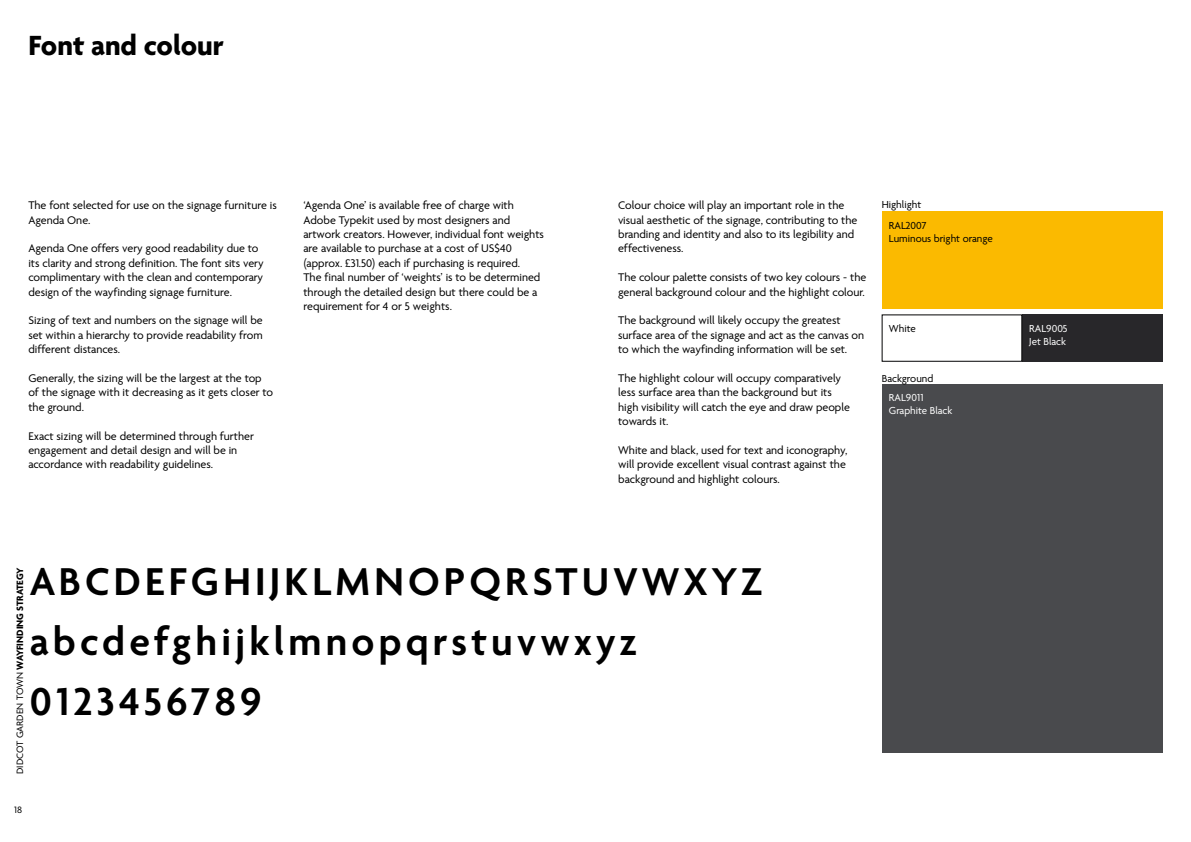
<style>
.page{position:relative;width:1191px;height:842px;background:#fff}
.page>*{position:absolute;margin:0;border:0;box-sizing:border-box;transform-origin:0 0}
.t1{font:600 42px/60px "Agenda One";letter-spacing:.1em;color:#000}
.t2{font:700 30px "Agenda One";color:#000}
.t3{font:12px/14.4px "Agenda One";color:#000}
.t4{font:11px/13.2px "Agenda One";color:#000}
.t5{font:11px/13.2px "Agenda One";color:#fff}
.t6{font:700 10px "Agenda One";letter-spacing:-.01em;color:#000}
.t7{font:10px "Agenda One";color:#000}
.s1{font-weight:400}
</style>
<div class="page">
<div style="left:881px;top:384px;width:281px;height:369px;background:#494a4d"></div>
<div style="left:1022px;top:315px;width:140px;height:47px;background:#28272a"></div>
<div style="left:881px;top:315px;width:141px;height:47px;background:#fff;border:1px solid #020203"></div>
<div style="left:881px;top:212px;width:281px;height:97px;background:#fbba00"></div>
<h2 class="t2" style="left:28px;top:29px;width:197px">Font and colour</h2>
<p class="t3" style="left:28px;top:198px;width:250px">The font selected for use on the signage furniture is<br>Agenda One.</p>
<p class="t3" style="left:28px;top:241px;width:237px">Agenda One offers very good readability due to its clarity and strong definition. The font sits very complimentary with the clean and contemporary design of the wayfinding signage furniture.</p>
<p class="t3" style="left:28px;top:313px;width:236px;text-align:justify">Sizing of text and numbers on the signage will be set within a hierarchy to provide readability from different distances.</p>
<p class="t3" style="left:28px;top:371px;width:246px">Generally, the sizing will be the largest at the top of the signage with it decreasing as it gets closer to the ground.</p>
<p class="t3" style="left:28px;top:429px;width:227px">Exact sizing will be determined through further engagement and detail design and will be in accordance with readability guidelines.</p>
<p class="t3" style="left:303px;top:198px;width:242px">‘Agenda One’ is available free of charge with Adobe Typekit used by most designers and artwork creators. However, individual font weights are available to purchase at a cost of US$40 (approx. £31.50) each if purchasing is required.<br>The final number of ‘weights’ is to be determined through the detailed design but there could be a requirement for 4 or 5 weights.</p>
<p class="t3" style="left:618px;top:198px;width:241px">Colour choice will play an important role in the visual aesthetic of the signage, contributing to the branding and identity and also to its legibility and effectiveness.</p>
<p class="t3" style="left:618px;top:270px;width:250px">The colour palette consists of two key colours - the general background colour and the highlight colour.</p>
<p class="t3" style="left:618px;top:313px;width:247px">The background will likely occupy the greatest surface area of the signage and act as the canvas on to which the wayfinding information will be set.</p>
<p class="t3" style="left:618px;top:371px;width:233px">The highlight colour will occupy comparatively less surface area than the background but its high visibility will catch the eye and draw people towards it.</p>
<p class="t3" style="left:618px;top:443px;width:231px">White and black, used for text and iconography, will provide excellent visual contrast against the background and highlight colours.</p>
<p class="t4" style="left:881px;top:198px;width:41px">Highlight</p>
<p class="t4" style="left:889px;top:219px;width:105px">RAL2007<br>Luminous bright orange</p>
<p class="t4" style="left:889px;top:322px;width:28px">White</p>
<p class="t4" style="left:881px;top:372px;width:53px">Background</p>
<p class="t5" style="left:889px;top:391px;width:65px">RAL9011<br>Graphite Black</p>
<h1 class="t1" style="left:30px;top:551px;width:734px">ABCDEFGHIJKLMNOPQRSTUVWXYZ abcdefghijklmnopqrstuvwxyz<br>0123456789</h1>
<p class="t6" style="left:14px;top:774px;width:208px;rotate:-90deg"><span class="s1">DIDCOT GARDEN TOWN</span> WAYFINDING STRATEGY</p>
<p class="t7" style="left:14px;top:805px;width:10px">18</p>
<p class="t5" style="left:1029px;top:321px;width:40px">RAL9005<br>Jet Black</p>
</div>
